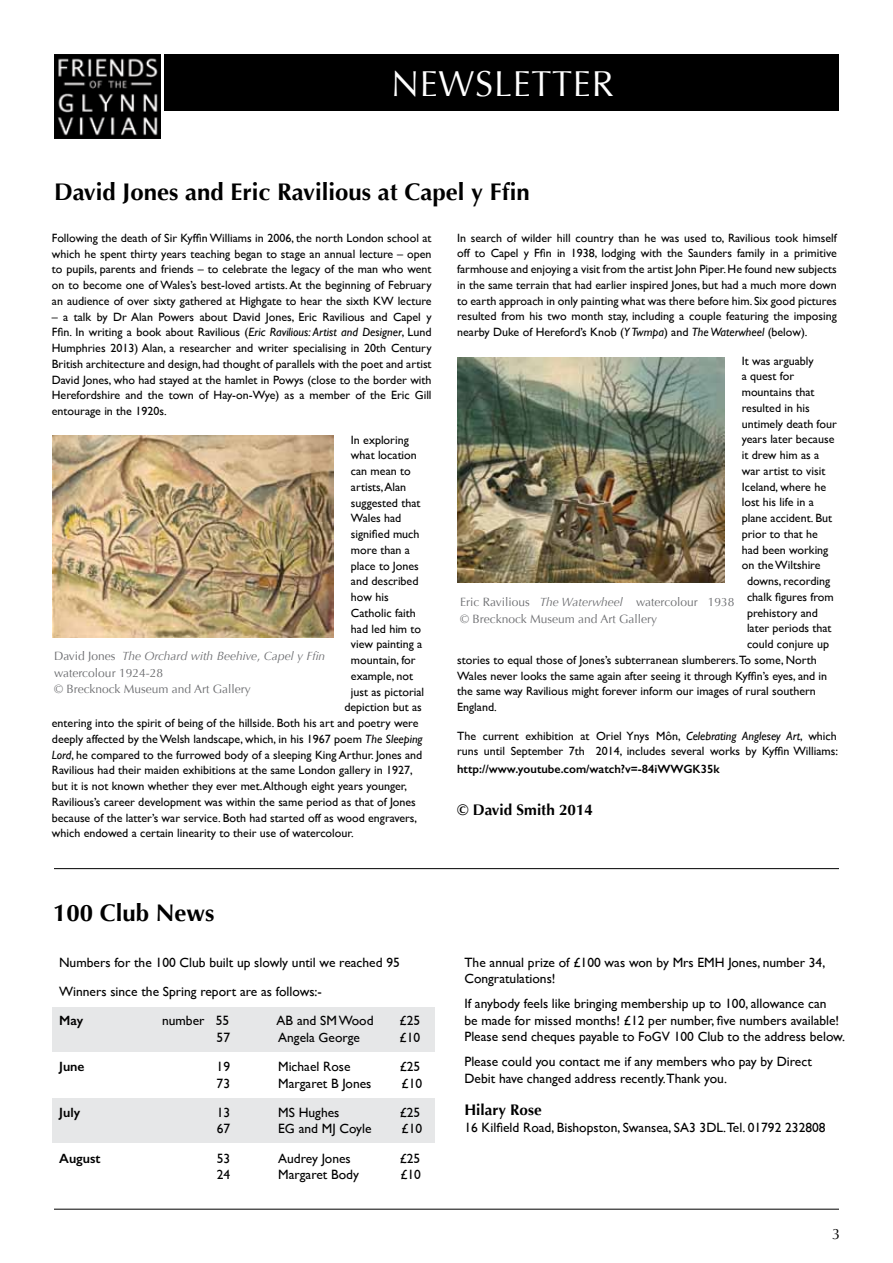
<style>
.page{position:relative;width:893px;height:1263px;background:#fff}
.page>*{position:absolute;margin:0;border:0;box-sizing:border-box;transform-origin:0 0}
.t1{font:36px "Optima";letter-spacing:.02em;color:#fff}
.t2{font:700 24px "Optima";color:#000}
.t3{font:700 15.3px "Optima";color:#000}
.t4{font:15px "Optima";color:#000}
.t5{font:13.5px/16.5px "Gill Sans";color:#000}
.t6{font:600 13.5px "Gill Sans";color:#000}
.t7{font:12px/15.8px "Gill Sans";color:#000;text-align:justify}
.t8{font:12px/16.5px "Optima";color:#6d6e71}
.t9{font:600 12px "Gill Sans";color:#000}
.s1{font-style:italic}
</style>
<div class="page">
<hr style="left:54px;top:1209px;width:785px;height:1px;background:#000">
<img style="left:54px;top:54px;width:106px;height:84px">
<div style="left:165px;top:54px;width:674px;height:57px;background:#000"></div>
<img style="left:52px;top:436px;width:282px;height:201px">
<img style="left:457px;top:357px;width:268px;height:225px">
<div style="left:52px;top:1007px;width:383px;height:44px;background:#e6e7e8"></div>
<div style="left:52px;top:1098px;width:383px;height:44px;background:#e6e7e8"></div>
<hr style="left:54px;top:868px;width:785px;height:1px;background:#000">
<h1 class="t1" style="left:391px;top:63px;width:224px">NEWSLETTER</h1>
<h2 class="t2" style="left:54px;top:178px;width:477px">David Jones and Eric Ravilious at Capel y Ffin</h2>
<p class="t7" style="left:52px;top:230px;width:381px">Following the death of Sir Kyffin Williams in 2006, the north London school at which he spent thirty years teaching began to stage an annual lecture – open to pupils, parents and friends – to celebrate the legacy of the man who went on to become one of Wales’s best-loved artists. At the beginning of February an audience of over sixty gathered at Highgate to hear the sixth KW lecture</p>
<p class="t7" style="left:52px;top:309px;width:381px">– a talk by Dr Alan Powers about David Jones, Eric Ravilious and Capel y Ffin. In writing a book about Ravilious (<span class="s1">Eric Ravilious: Artist and Designer</span>, Lund Humphries 2013) Alan, a researcher and writer specialising in 20th Century British architecture and design, had thought of parallels with the poet and artist David Jones, who had stayed at the hamlet in Powys (close to the border with Herefordshire and the town of Hay-on-Wye) as a member of the Eric Gill entourage in the 1920s.</p>
<p class="t7" style="left:351px;top:432px;width:59px">In exploring</p>
<p class="t7" style="left:351px;top:447px;width:67px">what location</p>
<p class="t7" style="left:351px;top:463px;width:61px">can mean to</p>
<p class="t7" style="left:351px;top:479px;width:57px">artists, Alan</p>
<p class="t7" style="left:351px;top:495px;width:71px">suggested that</p>
<p class="t7" style="left:351px;top:510px;width:52px">Wales had</p>
<p class="t7" style="left:351px;top:526px;width:70px">signified much</p>
<p class="t7" style="left:351px;top:542px;width:61px">more than a</p>
<p class="t7" style="left:351px;top:558px;width:69px">place to Jones</p>
<p class="t7" style="left:351px;top:573px;width:69px">and described</p>
<p class="t7" style="left:351px;top:589px;width:39px">how his</p>
<p class="t7" style="left:351px;top:605px;width:66px">Catholic faith</p>
<p class="t7" style="left:351px;top:620px;width:72px">had led him to</p>
<p class="t7" style="left:351px;top:636px;width:73px">view painting a</p>
<p class="t7" style="left:351px;top:652px;width:66px">mountain, for</p>
<p class="t7" style="left:351px;top:668px;width:64px">example, not</p>
<p class="t7" style="left:351px;top:683px;width:75px">just as pictorial</p>
<p class="t7" style="left:344px;top:699px;width:79px">depiction but as</p>
<p class="t7" style="left:52px;top:715px;width:368px">entering into the spirit of being of the hillside. Both his art and poetry were</p>
<p class="t7" style="left:52px;top:731px;width:372px">deeply affected by the Welsh landscape, which, in his 1967 poem <span class="s1">The Sleeping</span></p>
<p class="t7" style="left:52px;top:746px;width:372px"><span class="s1">Lord</span>, he compared to the furrowed body of a sleeping King Arthur. Jones and</p>
<p class="t7" style="left:52px;top:762px;width:362px">Ravilious had their maiden exhibitions at the same London gallery in 1927,</p>
<p class="t7" style="left:52px;top:778px;width:357px">but it is not known whether they ever met. Although eight years younger,</p>
<p class="t7" style="left:52px;top:794px;width:365px">Ravilious’s career development was within the same period as that of Jones</p>
<p class="t7" style="left:52px;top:809px;width:367px">because of the latter’s war service. Both had started off as wood engravers,</p>
<p class="t7" style="left:52px;top:825px;width:303px">which endowed a certain linearity to their use of watercolour.</p>
<p class="t8" style="left:54px;top:648px;width:273px">David Jones <span class="s1">The Orchard with Beehive</span>, <span class="s1">Capel y Ffin </span>watercolour 1924-28<br>© Brecknock Museum and Art Gallery</p>
<h2 class="t2" style="left:53px;top:899px;width:163px">100 Club News</h2>
<p class="t5" style="left:59px;top:947px;width:342px;line-height:29.2px">Numbers for the 100 Club built up slowly until we reached 95<br>Winners since the Spring report are as follows:-</p>
<p class="t6" style="left:59px;top:1012px;width:26px">May</p>
<p class="t5" style="left:162px;top:1012px;width:69px">number 55</p>
<p class="t5" style="left:277px;top:1012px;width:98px">AB and SM Wood</p>
<p class="t5" style="left:400px;top:1012px;width:22px">£25</p>
<p class="t5" style="left:217px;top:1029px;width:15px">57</p>
<p class="t5" style="left:278px;top:1029px;width:83px">Angela George</p>
<p class="t5" style="left:400px;top:1029px;width:22px">£10</p>
<p class="t6" style="left:59px;top:1058px;width:27px">June</p>
<p class="t5" style="left:217px;top:1058px;width:15px">19</p>
<p class="t5" style="left:278px;top:1058px;width:74px">Michael Rose</p>
<p class="t5" style="left:400px;top:1058px;width:22px">£25</p>
<p class="t5" style="left:217px;top:1074px;width:15px">73</p>
<p class="t5" style="left:278px;top:1074px;width:95px">Margaret B Jones</p>
<p class="t5" style="left:401px;top:1074px;width:22px">£10</p>
<p class="t6" style="left:59px;top:1104px;width:22px">July</p>
<p class="t5" style="left:217px;top:1104px;width:15px">13</p>
<p class="t5" style="left:278px;top:1104px;width:63px">MS Hughes</p>
<p class="t5" style="left:400px;top:1104px;width:22px">£25</p>
<p class="t5" style="left:217px;top:1120px;width:15px">67</p>
<p class="t5" style="left:278px;top:1120px;width:95px">EG and MJ Coyle</p>
<p class="t5" style="left:402px;top:1120px;width:22px">£10</p>
<p class="t6" style="left:59px;top:1150px;width:43px">August</p>
<p class="t5" style="left:217px;top:1149px;width:15px">53</p>
<p class="t5" style="left:278px;top:1149px;width:74px">Audrey Jones</p>
<p class="t5" style="left:400px;top:1149px;width:22px">£25</p>
<p class="t5" style="left:217px;top:1166px;width:15px">24</p>
<p class="t5" style="left:278px;top:1166px;width:82px">Margaret Body</p>
<p class="t5" style="left:400px;top:1166px;width:22px">£10</p>
<p class="t7" style="left:457px;top:230px;width:381px">In search of wilder hill country than he was used to, Ravilious took himself off to Capel y Ffin in 1938, lodging with the Saunders family in a primitive farmhouse and enjoying a visit from the artist John Piper. He found new subjects in the same terrain that had earlier inspired Jones, but had a much more down to earth approach in only painting what was there before him. Six good pictures resulted from his two month stay, including a couple featuring the imposing nearby Duke of Hereford’s Knob (<span class="s1">Y Twmpa</span>) and <span class="s1">The Waterwheel</span> (below).</p>
<p class="t7" style="left:742px;top:353px;width:73px">It was arguably</p>
<p class="t7" style="left:742px;top:368px;width:54px">a quest for</p>
<p class="t7" style="left:742px;top:384px;width:74px">mountains that</p>
<p class="t7" style="left:742px;top:400px;width:69px">resulted in his</p>
<p class="t7" style="left:742px;top:416px;width:97px">untimely death four</p>
<p class="t7" style="left:742px;top:431px;width:94px">years later because</p>
<p class="t7" style="left:742px;top:447px;width:79px">it drew him as a</p>
<p class="t7" style="left:742px;top:463px;width:85px">war artist to visit</p>
<p class="t7" style="left:742px;top:479px;width:86px">Iceland, where he</p>
<p class="t7" style="left:742px;top:494px;width:74px">lost his life in a</p>
<p class="t7" style="left:742px;top:510px;width:92px">plane accident. But</p>
<p class="t7" style="left:742px;top:526px;width:78px">prior to that he</p>
<p class="t7" style="left:742px;top:542px;width:88px">had been working</p>
<p class="t7" style="left:742px;top:557px;width:80px">on the Wiltshire</p>
<p class="t7" style="left:747px;top:573px;width:85px">downs, recording</p>
<p class="t7" style="left:747px;top:589px;width:88px">chalk figures from</p>
<p class="t7" style="left:747px;top:605px;width:73px">prehistory and</p>
<p class="t7" style="left:747px;top:620px;width:86px">later periods that</p>
<p class="t7" style="left:747px;top:636px;width:84px">could conjure up</p>
<p class="t7" style="left:457px;top:652px;width:361px">stories to equal those of Jones’s subterranean slumberers.To some, North</p>
<p class="t7" style="left:457px;top:668px;width:372px">Wales never looks the same again after seeing it through Kyffin’s eyes, and in</p>
<p class="t7" style="left:457px;top:683px;width:360px">the same way Ravilious might forever inform our images of rural southern</p>
<p class="t7" style="left:457px;top:699px;width:41px">England.</p>
<p class="t7" style="left:457px;top:727px;width:382px">The current exhibition at Oriel Ynys Môn, <span class="s1">Celebrating Anglesey Art</span>, which runs until September 7th 2014, includes several works by Kyffin Williams:</p>
<p class="t9" style="left:457px;top:762px;width:264px">http://www.youtube.com/watch?v=-84iWWGK35k</p>
<p class="t3" style="left:457px;top:801px;width:138px">© David Smith 2014</p>
<p class="t8" style="left:460px;top:594px;width:276px">Eric Ravilious <span class="s1">The Waterwheel</span> watercolour 1938 © Brecknock Museum and Art Gallery</p>
<p class="t5" style="left:464px;top:954px;width:362px">The annual prize of £100 was won by Mrs EMH Jones, number 34,<br>Congratulations!</p>
<p class="t5" style="left:464px;top:995px;width:382px">If anybody feels like bringing membership up to 100, allowance can<br>be made for missed months! £12 per number, five numbers available!<br>Please send cheques payable to FoGV 100 Club to the address below.</p>
<p class="t5" style="left:464px;top:1053px;width:349px">Please could you contact me if any members who pay by Direct<br>Debit have changed address recently.Thank you.</p>
<p class="t3" style="left:464px;top:1101px;width:79px">Hilary Rose</p>
<p class="t5" style="left:464px;top:1119px;width:363px">16 Kilfield Road, Bishopston, Swansea, SA3 3DL.Tel. 01792 232808</p>
<p class="t4" style="left:832px;top:1225px;width:10px">3</p>
</div>
